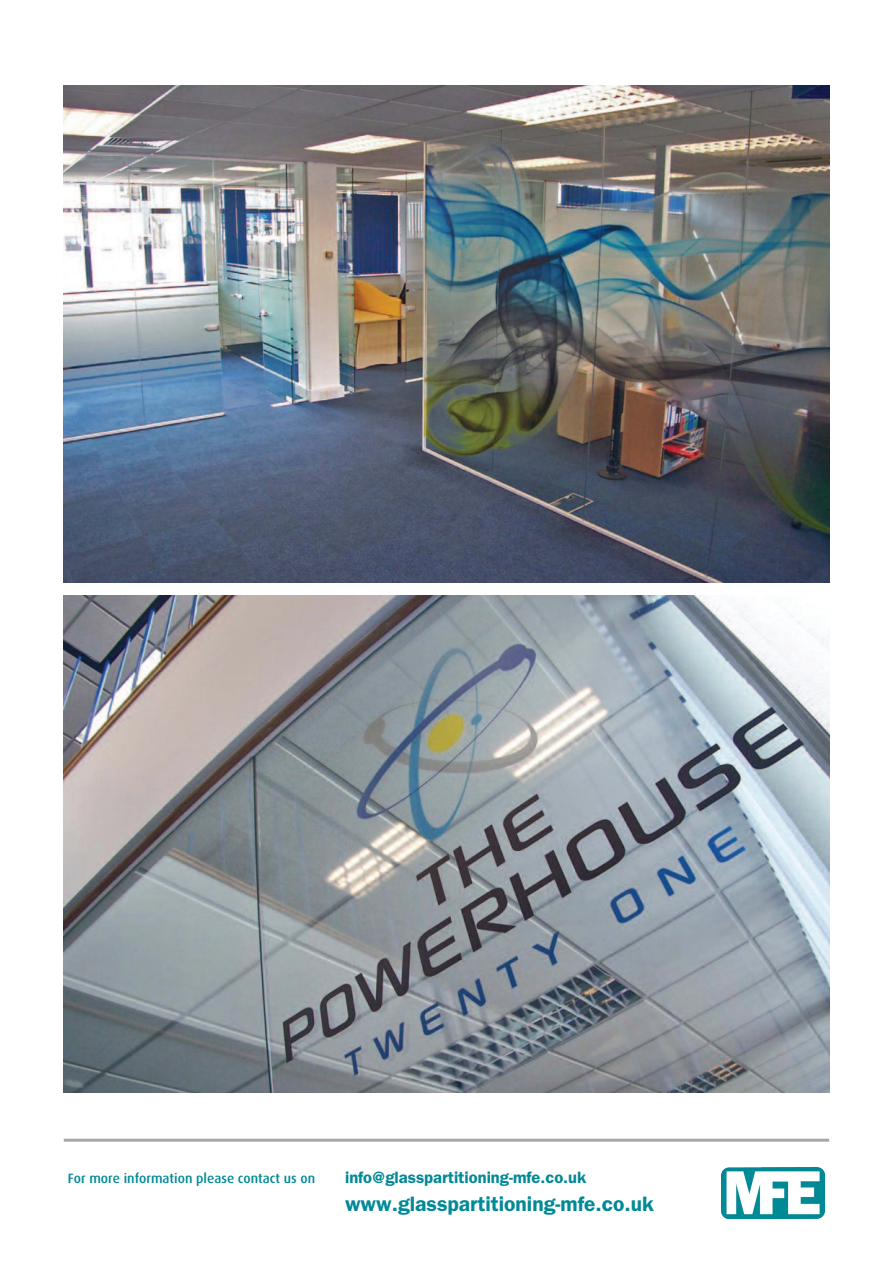
<style>
.page{position:relative;width:893px;height:1263px;background:#fff}
.page>*{position:absolute;margin:0;border:0;box-sizing:border-box;transform-origin:0 0}
.t1{font:600 21px "Franklin Gothic";color:#008996}
.t2{font:600 16.5px "Franklin Gothic";color:#008996}
.t3{font:500 13.5px "Dax";color:#008996}
</style>
<div class="page">
<hr style="left:64px;top:1139px;width:765px;height:3px;background:#a5a8ab">
<img style="left:64px;top:595px;width:765px;height:498px">
<img style="left:64px;top:85px;width:765px;height:498px">
<img style="left:721px;top:1167px;width:105px;height:53px">
<p class="t3" style="left:68px;top:1173px;width:249px">For more information please contact us on</p>
<p class="t2" style="left:345px;top:1168px;width:243px">info@glasspartitioning-mfe.co.uk</p>
<h1 class="t1" style="left:345px;top:1191px;width:310px">www.glasspartitioning-mfe.co.uk</h1>
</div>
